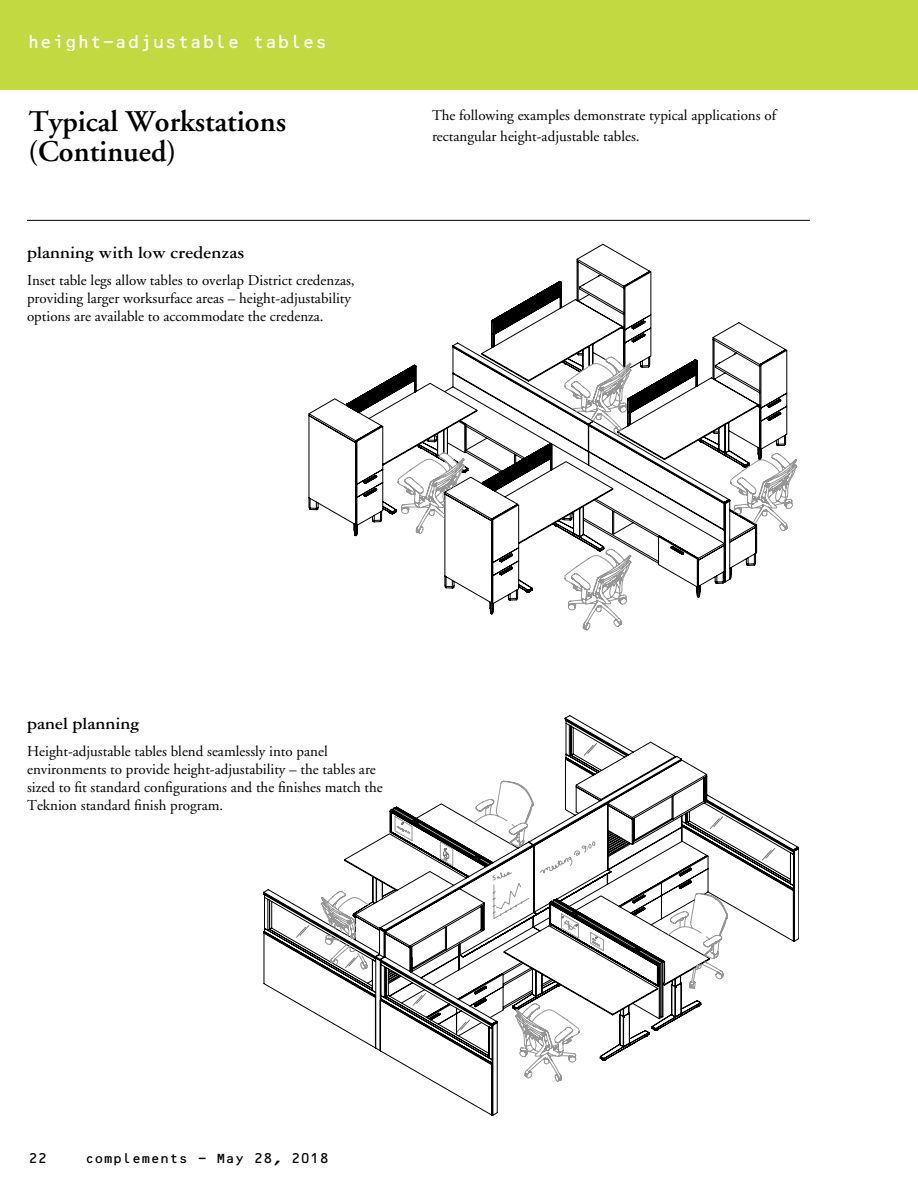
<style>
.page{position:relative;width:918px;height:1188px;background:#fff}
.page>*{position:absolute;margin:0;border:0;box-sizing:border-box;transform-origin:0 0}
.t1{font:600 30px/30px "Adobe Garamond";color:#000}
.t2{font:700 18px "Garamond Three";color:#000}
.t3{font:18px "OCRB";letter-spacing:-.025em;color:#fff}
.t4{font:15px/18px "Adobe Garamond";color:#000}
.t5{font:13.5px "OCRB";letter-spacing:-.025em;color:#000}
</style>
<div class="page">
<div style="left:0;top:0;width:918px;height:90px;background:#c3d941"></div>
<hr style="left:27px;top:220px;width:783px;height:1px;background:#000">
<svg style="left:264px;top:715px;width:535px;height:400px"></svg>
<svg style="left:321px;top:1006px;width:407px;height:76px"></svg>
<svg style="left:401px;top:1006px;width:308px;height:30px"></svg>
<svg style="left:296px;top:743px;width:479px;height:263px"></svg>
<svg style="left:308px;top:244px;width:479px;height:293px"></svg>
<svg style="left:398px;top:357px;width:399px;height:273px"></svg>
<p class="t3" style="left:27px;top:32px;width:302px">height-adjustable tables</p>
<h1 class="t1" style="left:28px;top:107px;width:259px">Typical Workstations (Continued)</h1>
<p class="t4" style="left:432px;top:106px;width:346px;line-height:21px">The following examples demonstrate typical applications of rectangular height-adjustable tables.</p>
<p class="t2" style="left:27px;top:243px;width:219px">planning with low credenzas</p>
<p class="t4" style="left:27px;top:272px;width:329px">Inset table legs allow tables to overlap District credenzas, providing larger worksurface areas – height-adjustability options are available to accommodate the credenza.</p>
<p class="t2" style="left:27px;top:714px;width:114px">panel planning</p>
<p class="t4" style="left:27px;top:743px;width:357px">Height-adjustable tables blend seamlessly into panel environments to provide height-adjustability – the tables are sized to fit standard configurations and the finishes match the Teknion standard finish program.</p>
<p class="t5" style="left:28px;top:1151px;width:21px">22</p>
<p class="t5" style="left:85px;top:1151px;width:246px">complements - May 28, 2018</p>
</div>
